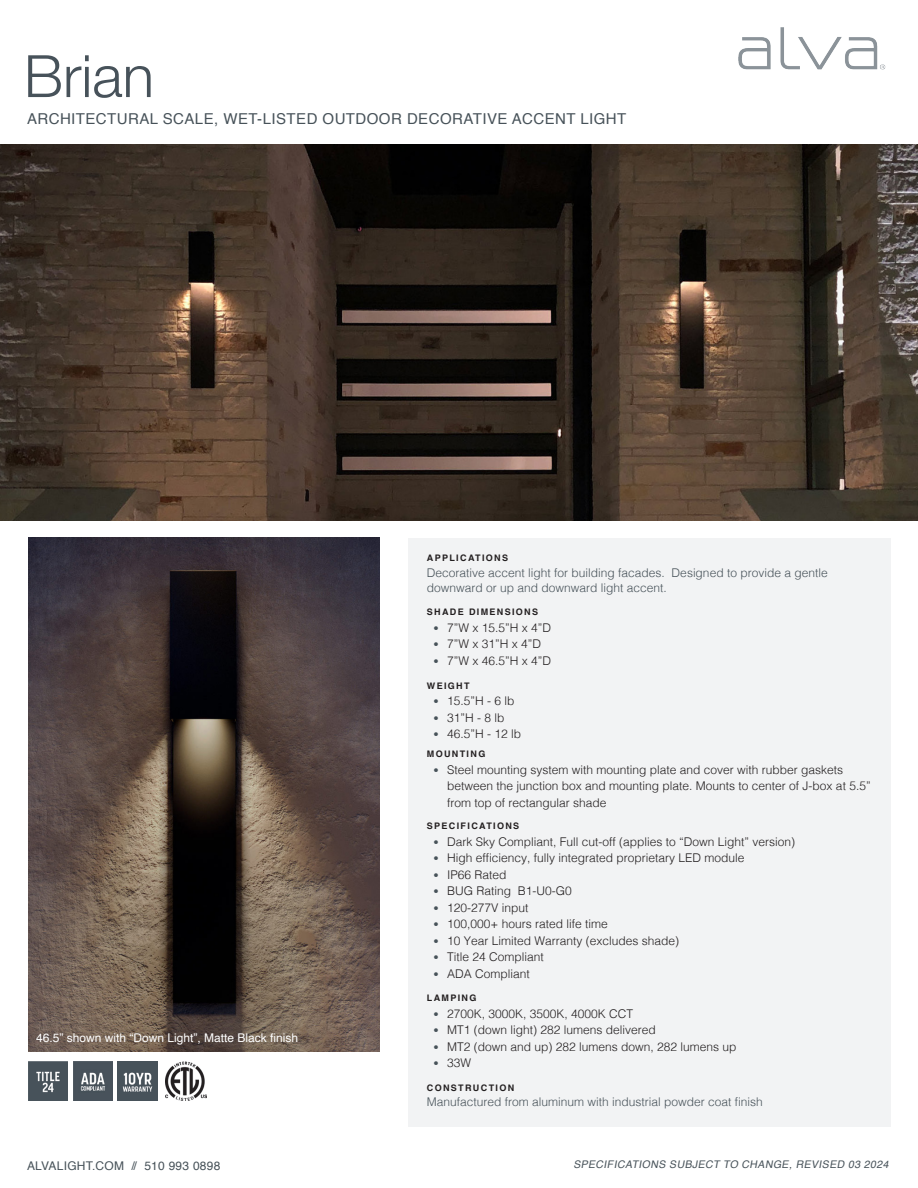
<style>
.page{position:relative;width:918px;height:1188px;background:#fff}
.page>*{position:absolute;margin:0;border:0;box-sizing:border-box;transform-origin:0 0}
.t1{font:300 58.5px "Helvetica Neue";color:#47525a}
.TABLE_TEXT{font:15px "Helvetica";letter-spacing:.03em;color:#475259}
.t2{font:300 12px/16.5px "Helvetica";color:#231f20}
.TABLE_TEXT-2{font:300 12px/15.3px "Helvetica";color:#475259}
.TABLE_TEXT-3{font:12px "Helvetica";color:#fff}
.TABLE_TEXT-4{font:12px "Helvetica";letter-spacing:.02em;color:#475259}
.TABLE_TEXT-5{font:italic 10.5px "Helvetica";color:#475259}
.TABLE_TEXT-6{font:700 9px "Helvetica";letter-spacing:.15em;color:#231f20}
.s1{font-size:10.5px;color:#475259}
</style>
<div class="page">
<img style="left:28px;top:538px;width:351px;height:513px">
<img style="left:0;top:144px;width:918px;height:377px">
<img style="left:73px;top:1062px;width:39px;height:39px">
<img style="left:165px;top:1061px;width:42px;height:40px">
<img style="left:739px;top:27px;width:147px;height:43px">
<img style="left:28px;top:1062px;width:40px;height:39px">
<img style="left:118px;top:1062px;width:39px;height:39px">
<div style="left:408px;top:538px;width:483px;height:588px;background:#f2f3f4"></div>
<p class="t1" style="left:24px;top:29px;width:132px">Brian</p>
<p class="TABLE_TEXT" style="left:27px;top:108px;width:601px">ARCHITECTURAL SCALE, WET-LISTED OUTDOOR DECORATIVE ACCENT LIGHT</p>
<p class="TABLE_TEXT-3" style="left:36px;top:1029px;width:264px">46.5” shown with “Down Light”, Matte Black finish</p>
<p class="TABLE_TEXT-6" style="left:427px;top:553px;width:83px">APPLICATIONS</p>
<p class="TABLE_TEXT-2" style="left:427px;top:564px;width:402px">Decorative accent light for building facades. Designed to provide a gentle downward or up and downward light accent.</p>
<p class="TABLE_TEXT-6" style="left:427px;top:606px;width:113px">SHADE DIMENSIONS</p>
<p class="t2" style="left:434px;top:618px;width:119px"><span class="s1">•</span> 7”W x 15.5”H x 4”D</p>
<p class="t2" style="left:434px;top:635px;width:109px"><span class="s1">•</span> 7”W x 31”H x 4”D</p>
<p class="t2" style="left:434px;top:651px;width:119px"><span class="s1">•</span> 7”W x 46.5”H x 4”D</p>
<p class="TABLE_TEXT-6" style="left:427px;top:680px;width:44px">WEIGHT</p>
<p class="t2" style="left:434px;top:692px;width:82px"><span class="s1">•</span> 15.5”H - 6 lb</p>
<p class="t2" style="left:434px;top:709px;width:72px"><span class="s1">•</span> 31”H - 8 lb</p>
<p class="t2" style="left:434px;top:725px;width:89px"><span class="s1">•</span> 46.5”H - 12 lb</p>
<p class="TABLE_TEXT-6" style="left:427px;top:749px;width:60px">MOUNTING</p>
<p class="t2" style="left:447px;top:761px;width:425px;text-indent:-14px"><span class="s1">•</span> Steel mounting system with mounting plate and cover with rubber gaskets between the junction box and mounting plate. Mounts to center of J-box at 5.5” from top of rectangular shade</p>
<p class="TABLE_TEXT-6" style="left:427px;top:821px;width:94px">SPECIFICATIONS</p>
<p class="t2" style="left:434px;top:833px;width:363px"><span class="s1">•</span> Dark Sky Compliant, Full cut-off (applies to “Down Light” version)</p>
<p class="t2" style="left:434px;top:849px;width:312px"><span class="s1">•</span> High efficiency, fully integrated proprietary LED module</p>
<p class="t2" style="left:434px;top:866px;width:74px"><span class="s1">•</span> IP66 Rated</p>
<p class="t2" style="left:434px;top:882px;width:140px"><span class="s1">•</span> BUG Rating B1-U0-G0</p>
<p class="t2" style="left:434px;top:899px;width:96px"><span class="s1">•</span> 120-277V input</p>
<p class="t2" style="left:434px;top:915px;width:176px"><span class="s1">•</span> 100,000+ hours rated life time</p>
<p class="t2" style="left:434px;top:932px;width:247px"><span class="s1">•</span> 10 Year Limited Warranty (excludes shade)</p>
<p class="t2" style="left:434px;top:948px;width:112px"><span class="s1">•</span> Title 24 Compliant</p>
<p class="t2" style="left:434px;top:965px;width:98px"><span class="s1">•</span> ADA Compliant</p>
<p class="TABLE_TEXT-6" style="left:427px;top:993px;width:51px">LAMPING</p>
<p class="t2" style="left:434px;top:1005px;width:201px"><span class="s1">•</span> 2700K, 3000K, 3500K, 4000K CCT</p>
<p class="t2" style="left:434px;top:1021px;width:224px"><span class="s1">•</span> MT1 (down light) 282 lumens delivered</p>
<p class="t2" style="left:434px;top:1038px;width:304px"><span class="s1">•</span> MT2 (down and up) 282 lumens down, 282 lumens up</p>
<p class="t2" style="left:434px;top:1054px;width:39px"><span class="s1">•</span> 33W</p>
<p class="TABLE_TEXT-6" style="left:427px;top:1082px;width:89px">CONSTRUCTION</p>
<p class="TABLE_TEXT-2" style="left:427px;top:1093px;width:338px">Manufactured from aluminum with industrial powder coat finish</p>
<p class="TABLE_TEXT-4" style="left:27px;top:1157px;width:195px">ALVALIGHT.COM // 510 993 0898</p>
<p class="TABLE_TEXT-5" style="left:573px;top:1157px;width:320px">SPECIFICATIONS SUBJECT TO CHANGE, REVISED 03 2024</p>
</div>
